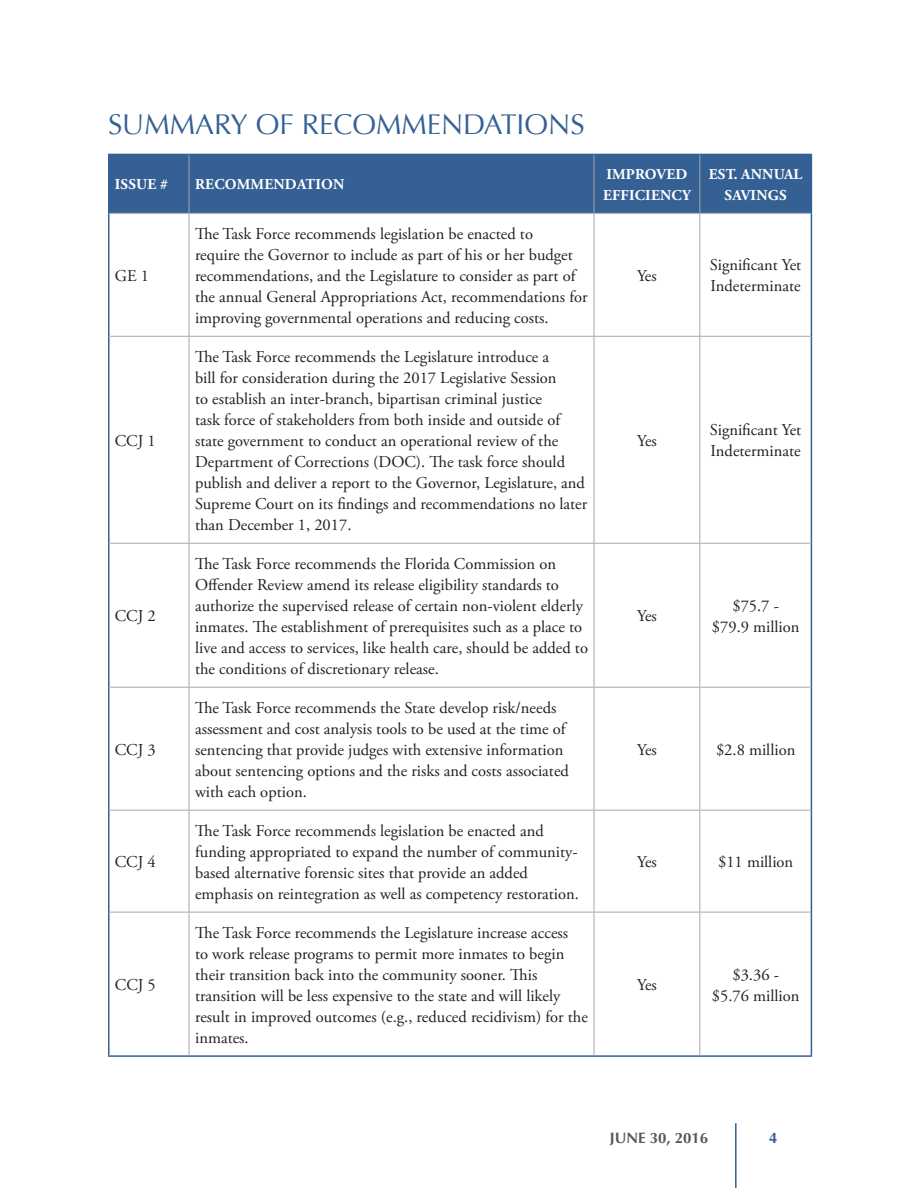
<style>
.page{position:relative;width:918px;height:1188px;background:#fff}
.page>*{position:absolute;margin:0;border:0;box-sizing:border-box;transform-origin:0 0}
.t1{font:28.5px "Optima";color:#346093}
.t2{font:16.5px/21px "Adobe Garamond Pro";color:#231f20}
.t3{font:700 15px/21px "Adobe Garamond Pro";letter-spacing:.015em;color:#fff}
.t4{font:700 15px "Optima";color:#57585a}
.t5{font:700 15px "Optima";color:#346093}
</style>
<div class="page">
<hr style="left:735px;top:1123px;width:2px;height:65px;background:#346093">
<div style="left:110px;top:155px;width:701px;height:58px;background:#346093"></div>
<hr style="left:108px;top:155px;width:2px;height:58px;background:#346093">
<hr style="left:108px;top:154px;width:81px;height:1px;background:#346093">
<hr style="left:108px;top:1055px;width:81px;height:2px;background:#346093">
<hr style="left:189px;top:154px;width:405px;height:1px;background:#346093">
<hr style="left:594px;top:154px;width:106px;height:1px;background:#346093">
<hr style="left:189px;top:1055px;width:405px;height:2px;background:#346093">
<hr style="left:594px;top:1055px;width:106px;height:2px;background:#346093">
<hr style="left:700px;top:154px;width:112px;height:1px;background:#346093">
<hr style="left:700px;top:1055px;width:112px;height:2px;background:#346093">
<hr style="left:811px;top:155px;width:1px;height:58px;background:#346093">
<hr style="left:108px;top:213px;width:2px;height:123px;background:#346093">
<hr style="left:108px;top:336px;width:2px;height:207px;background:#346093">
<hr style="left:108px;top:543px;width:2px;height:144px;background:#346093">
<hr style="left:108px;top:687px;width:2px;height:123px;background:#346093">
<hr style="left:108px;top:810px;width:2px;height:102px;background:#346093">
<hr style="left:108px;top:912px;width:2px;height:143px;background:#346093">
<hr style="left:811px;top:213px;width:1px;height:123px;background:#346093">
<hr style="left:811px;top:336px;width:1px;height:207px;background:#346093">
<hr style="left:811px;top:543px;width:1px;height:144px;background:#346093">
<hr style="left:811px;top:687px;width:1px;height:123px;background:#346093">
<hr style="left:811px;top:810px;width:1px;height:102px;background:#346093">
<hr style="left:811px;top:912px;width:1px;height:143px;background:#346093">
<hr style="left:189px;top:155px;width:1px;height:58px;background:#a8a9ad">
<hr style="left:594px;top:155px;width:1px;height:58px;background:#a8a9ad">
<hr style="left:699px;top:155px;width:1px;height:58px;background:#a8a9ad">
<hr style="left:110px;top:213px;width:79px;height:1px;background:#a8a9ad">
<hr style="left:189px;top:213px;width:405px;height:1px;background:#a8a9ad">
<hr style="left:189px;top:214px;width:1px;height:122px;background:#a8a9ad">
<hr style="left:594px;top:213px;width:106px;height:1px;background:#a8a9ad">
<hr style="left:594px;top:214px;width:1px;height:122px;background:#a8a9ad">
<hr style="left:700px;top:213px;width:111px;height:1px;background:#a8a9ad">
<hr style="left:699px;top:214px;width:1px;height:122px;background:#a8a9ad">
<hr style="left:110px;top:336px;width:79px;height:1px;background:#a8a9ad">
<hr style="left:189px;top:336px;width:405px;height:1px;background:#a8a9ad">
<hr style="left:189px;top:337px;width:1px;height:206px;background:#a8a9ad">
<hr style="left:594px;top:336px;width:106px;height:1px;background:#a8a9ad">
<hr style="left:594px;top:337px;width:1px;height:206px;background:#a8a9ad">
<hr style="left:700px;top:336px;width:111px;height:1px;background:#a8a9ad">
<hr style="left:699px;top:337px;width:1px;height:206px;background:#a8a9ad">
<hr style="left:110px;top:543px;width:79px;height:1px;background:#a8a9ad">
<hr style="left:189px;top:543px;width:405px;height:1px;background:#a8a9ad">
<hr style="left:189px;top:544px;width:1px;height:143px;background:#a8a9ad">
<hr style="left:594px;top:543px;width:106px;height:1px;background:#a8a9ad">
<hr style="left:594px;top:544px;width:1px;height:143px;background:#a8a9ad">
<hr style="left:700px;top:543px;width:111px;height:1px;background:#a8a9ad">
<hr style="left:699px;top:544px;width:1px;height:143px;background:#a8a9ad">
<hr style="left:110px;top:687px;width:79px;height:1px;background:#a8a9ad">
<hr style="left:189px;top:687px;width:405px;height:1px;background:#a8a9ad">
<hr style="left:189px;top:688px;width:1px;height:122px;background:#a8a9ad">
<hr style="left:594px;top:687px;width:106px;height:1px;background:#a8a9ad">
<hr style="left:594px;top:688px;width:1px;height:122px;background:#a8a9ad">
<hr style="left:700px;top:687px;width:111px;height:1px;background:#a8a9ad">
<hr style="left:699px;top:688px;width:1px;height:122px;background:#a8a9ad">
<hr style="left:110px;top:810px;width:79px;height:1px;background:#a8a9ad">
<hr style="left:189px;top:810px;width:405px;height:1px;background:#a8a9ad">
<hr style="left:189px;top:811px;width:1px;height:101px;background:#a8a9ad">
<hr style="left:594px;top:810px;width:106px;height:1px;background:#a8a9ad">
<hr style="left:594px;top:811px;width:1px;height:101px;background:#a8a9ad">
<hr style="left:700px;top:810px;width:111px;height:1px;background:#a8a9ad">
<hr style="left:699px;top:811px;width:1px;height:101px;background:#a8a9ad">
<hr style="left:110px;top:912px;width:79px;height:1px;background:#a8a9ad">
<hr style="left:189px;top:912px;width:405px;height:1px;background:#a8a9ad">
<hr style="left:189px;top:913px;width:1px;height:142px;background:#a8a9ad">
<hr style="left:594px;top:912px;width:106px;height:1px;background:#a8a9ad">
<hr style="left:594px;top:913px;width:1px;height:142px;background:#a8a9ad">
<hr style="left:700px;top:912px;width:111px;height:1px;background:#a8a9ad">
<hr style="left:699px;top:913px;width:1px;height:142px;background:#a8a9ad">
<h1 class="t1" style="left:108px;top:108px;width:437px">SUMMARY OF RECOMMEN DATIONS</h1>
<p class="t3" style="left:115px;top:174px;width:55px">ISSUE #</p>
<p class="t3" style="left:195px;top:174px;width:54px">RECOMMENDATI</p>
<p class="t3" style="left:321px;top:174px;width:22px">ON</p>
<p class="t2" style="left:115px;top:266px;width:36px">GE 1</p>
<p class="t2" style="left:115px;top:431px;width:43px">CCJ 1</p>
<p class="t2" style="left:115px;top:606px;width:43px">CCJ 2</p>
<p class="t2" style="left:115px;top:740px;width:43px">CCJ 3</p>
<p class="t2" style="left:115px;top:852px;width:43px">CCJ 4</p>
<p class="t2" style="left:115px;top:975px;width:43px">CCJ 5</p>
<p class="t2" style="left:195px;top:224px;width:394px">The Task Force recommends legislation be enacted to<br>require the Governor to include as part of his or her budget recommendations, and the Legislature to consider as part of the annual General Appropriations Act, recommendations for improving governmental operations and reducing costs.</p>
<p class="t2" style="left:195px;top:347px;width:394px">The Task Force recommends the Legislature introduce a<br>bill for consideration during the 2017 Legislative Session<br>to establish an inter-branch, bipartisan criminal justice<br>task force of stakeholders from both inside and outside of state government to conduct an operational review of the Department of Corrections (DOC). The task force should publish and deliver a report to the Governor, Legislature, and Supreme Court on its findings and recommendations no later than December 1, 2017.</p>
<p class="t2" style="left:195px;top:554px;width:394px">The Task Force recommends the Florida Commission on Offender Review amend its release eligibility standards to authorize the supervised release of certain non-violent elderly inmates. The establishment of prerequisites such as a place to live and access to services, like health care, should be added to the conditions of discretionary release.</p>
<p class="t2" style="left:195px;top:698px;width:375px">The Task Force recommends the State develop risk/needs assessment and cost analysis tools to be used at the time of sentencing that provide judges with extensive information about sentencing options and the risks and costs associated with each option.</p>
<p class="t2" style="left:195px;top:821px;width:385px">The Task Force recommends legislation be enacted and funding appropriated to expand the number of community&shy;based alternative forensic sites that provide an added emphasis on reintegration as well as competency restoration.</p>
<p class="t2" style="left:195px;top:923px;width:394px">The Task Force recommends the Legislature increase access<br>to work release programs to permit more inmates to begin their transition back into the community sooner. This transition will be less expensive to the state and will likely result in improved outcomes (e.g., reduced recidivism) for the inmates.</p>
<p class="t3" style="left:606px;top:164px;width:18px">IMPR</p>
<p class="t3" style="left:645px;top:164px;width:33px">OVED</p>
<p class="t3" style="left:603px;top:185px;width:19px">EFFICIENC</p>
<p class="t3" style="left:682px;top:185px;width:10px">Y</p>
<p class="t3" style="left:725px;top:164px;width:70px;text-indent:-16px">EST. ANN UAL<br>SAVINGS</p>
<p class="t2" style="left:637px;top:266px;width:21px">Yes</p>
<p class="t2" style="left:710px;top:255px;width:93px">Significant Yet<br>Indeterminate</p>
<p class="t2" style="left:637px;top:431px;width:21px">Yes</p>
<p class="t2" style="left:710px;top:420px;width:93px">Significant Yet<br>Indeterminate</p>
<p class="t2" style="left:637px;top:606px;width:21px">Yes</p>
<p class="t2" style="left:712px;top:596px;width:89px;text-align:center">$75.7 - $79.9 million</p>
<p class="t2" style="left:637px;top:740px;width:21px">Yes</p>
<p class="t2" style="left:716px;top:740px;width:81px">$2.8 million</p>
<p class="t2" style="left:637px;top:852px;width:21px">Yes</p>
<p class="t2" style="left:718px;top:852px;width:77px">$11 million</p>
<p class="t2" style="left:637px;top:975px;width:21px">Yes</p>
<p class="t2" style="left:712px;top:965px;width:89px;text-align:center">$3.36 - $5.76 million</p>
<p class="t4" style="left:610px;top:1129px;width:100px">JUNE 30, 2016</p>
<p class="t5" style="left:769px;top:1129px;width:10px">4</p>
</div>
